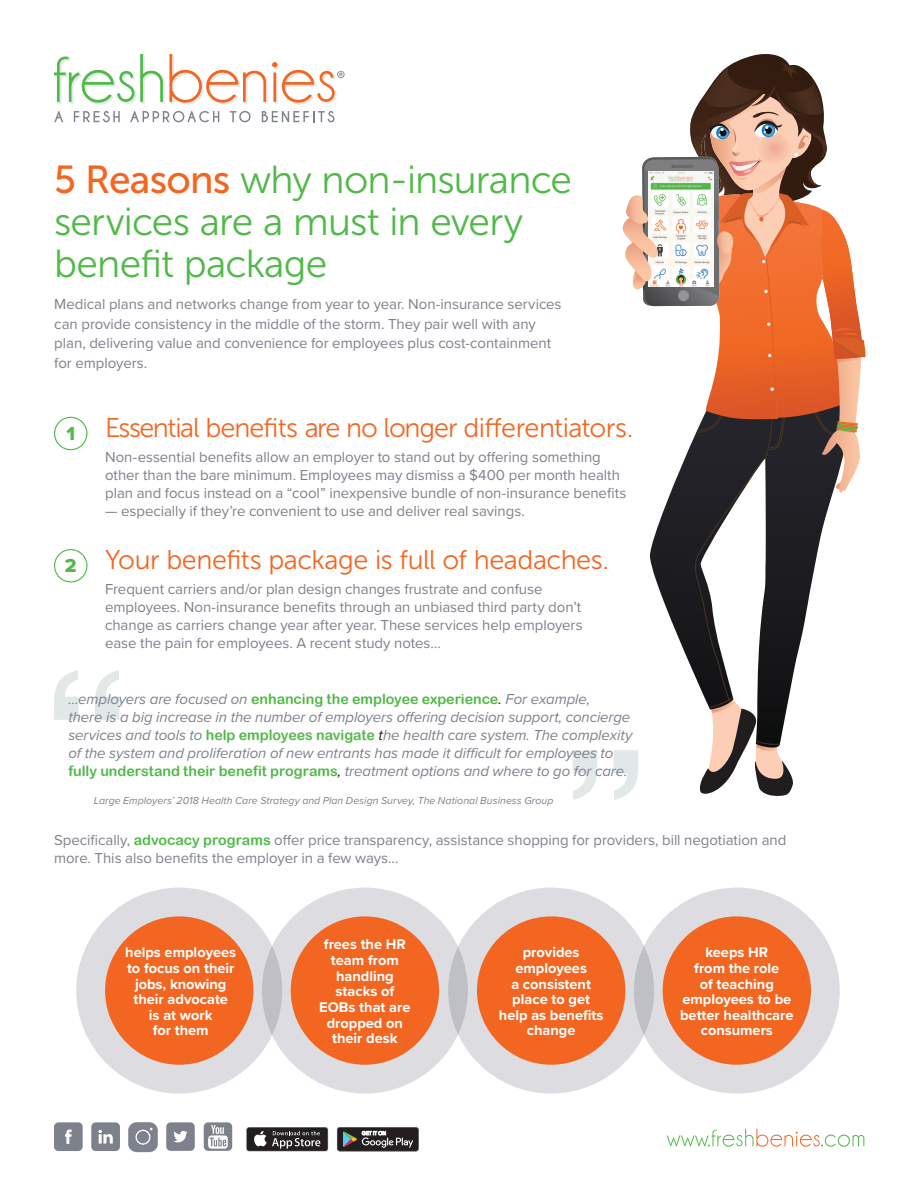
<style>
.page{position:relative;width:918px;height:1188px;background:#fff}
.page>*{position:absolute;margin:0;border:0;box-sizing:border-box;transform-origin:0 0}
.Headline{font:39px/42px "Museo Sans 300";letter-spacing:-.02em;color:#51b948}
.subhead{font:27px "Museo Sans 300";letter-spacing:-.025em;color:#f36621}
.t1{font:19.5px "Proxima Nova Extrabld";color:#51b948}
.body_text{font:15px/18px "Proxima Nova";letter-spacing:-.005em;color:#7d818c}
.body_text-2{font:italic 15px/18px "Proxima Nova";letter-spacing:-.005em;color:#7d818c}
.reverse_arial{font:700 14.55px/15.6px "Proxima Nova";color:#fff;text-align:center}
.body_text-3{font:italic 10.5px "Proxima Nova";letter-spacing:.01em;color:#7d818c}
.s1{font-family:"Museo Sans 500";color:#f36621}
.s2{font-family:"Arial Rounded MT Bold";font-style:normal;font-size:14.25px;color:#51b948}
.s3{color:#231f20}
.s4{font-family:"Arial Rounded MT Bold";font-size:14.25px;color:#51b948}
</style>
<div class="page">
<svg style="left:54px;top:1122px;width:29px;height:29px"></svg>
<svg style="left:166px;top:1122px;width:29px;height:29px"></svg>
<div style="left:204px;top:1122px;width:28px;height:29px;background:#7d818c;border-radius:4px"></div>
<svg style="left:208px;top:1125px;width:20px;height:24px"></svg>
<img style="left:128px;top:1122px;width:30px;height:31px">
<svg style="left:667px;top:1129px;width:197px;height:18px"></svg>
<svg style="left:91px;top:1122px;width:29px;height:29px"></svg>
<div style="left:246px;top:1127px;width:82px;height:24px;background:#54545a;border-radius:3px"></div>
<div style="left:247px;top:1128px;width:81px;height:23px;background:#231f20;border-radius:2px"></div>
<svg style="left:254px;top:1131px;width:66px;height:18px"></svg>
<svg style="left:337px;top:1127px;width:82px;height:24px;background:#484747"></svg>
<div style="left:76px;top:888px;width:206px;height:206px;background:#dddde1;border-radius:50%"></div>
<div style="left:448px;top:888px;width:206px;height:206px;background:#dddde1;border-radius:50%"></div>
<svg style="left:262px;top:888px;width:206px;height:206px;background:#d8d8dc"></svg>
<div style="left:634px;top:888px;width:206px;height:206px;background:#dddde1;border-radius:50%"></div>
<div style="left:105px;top:916px;width:148px;height:149px;background:#f36621;border-radius:50%"></div>
<div style="left:477px;top:916px;width:148px;height:149px;background:#f36621;border-radius:50%"></div>
<div style="left:291px;top:916px;width:148px;height:149px;background:#f36621;border-radius:50%"></div>
<div style="left:663px;top:916px;width:148px;height:149px;background:#f36621;border-radius:50%"></div>
<svg style="left:54px;top:670px;width:66px;height:50px"></svg>
<svg style="left:54px;top:54px;width:291px;height:51px"></svg>
<svg style="left:54px;top:111px;width:9px;height:11px"></svg>
<svg style="left:74px;top:111px;width:46px;height:11px"></svg>
<svg style="left:130px;top:111px;width:89px;height:11px"></svg>
<svg style="left:230px;top:111px;width:21px;height:11px"></svg>
<svg style="left:262px;top:111px;width:73px;height:11px"></svg>
<div style="left:54px;top:417px;width:33px;height:33px;border:1px solid #51b948;border-radius:50%"></div>
<div style="left:54px;top:549px;width:33px;height:34px;border:1px solid #51b948;border-radius:50%"></div>
<svg style="left:573px;top:54px;width:293px;height:746px"></svg>
<p class="Headline" style="left:54px;top:159px;width:520px"><span class="s1">5 Reasons</span> why non-insurance services are a must in every benefit package</p>
<p class="body_text" style="left:54px;top:294px;width:509px;line-height:19.5px">Medical plans and networks change from year to year. Non-insurance services can provide consistency in the middle of the storm. They pair well with any plan, delivering value and convenience for employees plus cost-containment for employers.</p>
<p class="t1" style="left:66px;top:419px;width:10px">1</p>
<p class="t1" style="left:65px;top:551px;width:13px">2</p>
<p class="subhead" style="left:105px;top:413px;width:530px">Essential benefits are no longer differentiators.</p>
<p class="body_text" style="left:105px;top:447px;width:523px">Non-essential benefits allow an employer to stand out by offering something other than the bare minimum. Employees may dismiss a $400 per month health plan and focus instead on a “cool” inexpensive bundle of non-insurance benefits</p>
<p class="body_text" style="left:105px;top:501px;width:421px">— especially if they’re convenient to use and deliver real savings.</p>
<p class="subhead" style="left:105px;top:545px;width:506px">Your benefits package is full of headaches.</p>
<p class="body_text" style="left:105px;top:579px;width:479px">Frequent carriers and/or plan design changes frustrate and confuse employees. Non-insurance benefits through an unbiased third party don’t change as carriers change year after year. These services help employers ease the pain for employees. A recent study notes…</p>
<p class="body_text-2" style="left:68px;top:689px;width:565px">…employers are focused on <span class="s2">enhancing the employee experience</span><span class="s3">.</span> For example,<br>there is a big increase in the number of employers offering decision support, concierge services and tools to <span class="s2">help employees navigate</span> <span class="s3">t</span>he health care system. The complexity of the system and proliferation of new entrants has made it difficult for employees to <span class="s2">fully understand their benefit programs</span><span class="s3">,</span> treatment options and where to go for care.</p>
<p class="body_text-3" style="left:94px;top:792px;width:461px">Large Employers’ 2018 Health Care Strategy and Plan Design Survey, The National Business Group</p>
<p class="body_text" style="left:54px;top:830px;width:734px">Specifically, <span class="s4">advocacy programs</span> offer price transparency, assistance shopping for providers, bill negotiation and more. This also benefits the employer in a few ways…</p>
<p class="reverse_arial" style="left:319px;top:937px;width:93px">frees the HR team from handling stacks of<br>EOBs that are dropped on their desk</p>
<p class="reverse_arial" style="left:680px;top:944px;width:115px">keeps HR<br>from the role<br>of teaching employees to be better healthcare consumers</p>
<p class="reverse_arial" style="left:125px;top:944px;width:112px">helps employees to focus on their jobs, knowing their advocate<br>is at work<br>for them</p>
<p class="reverse_arial" style="left:499px;top:944px;width:106px">provides employees<br>a consistent place to get help as benefits change</p>
</div>
